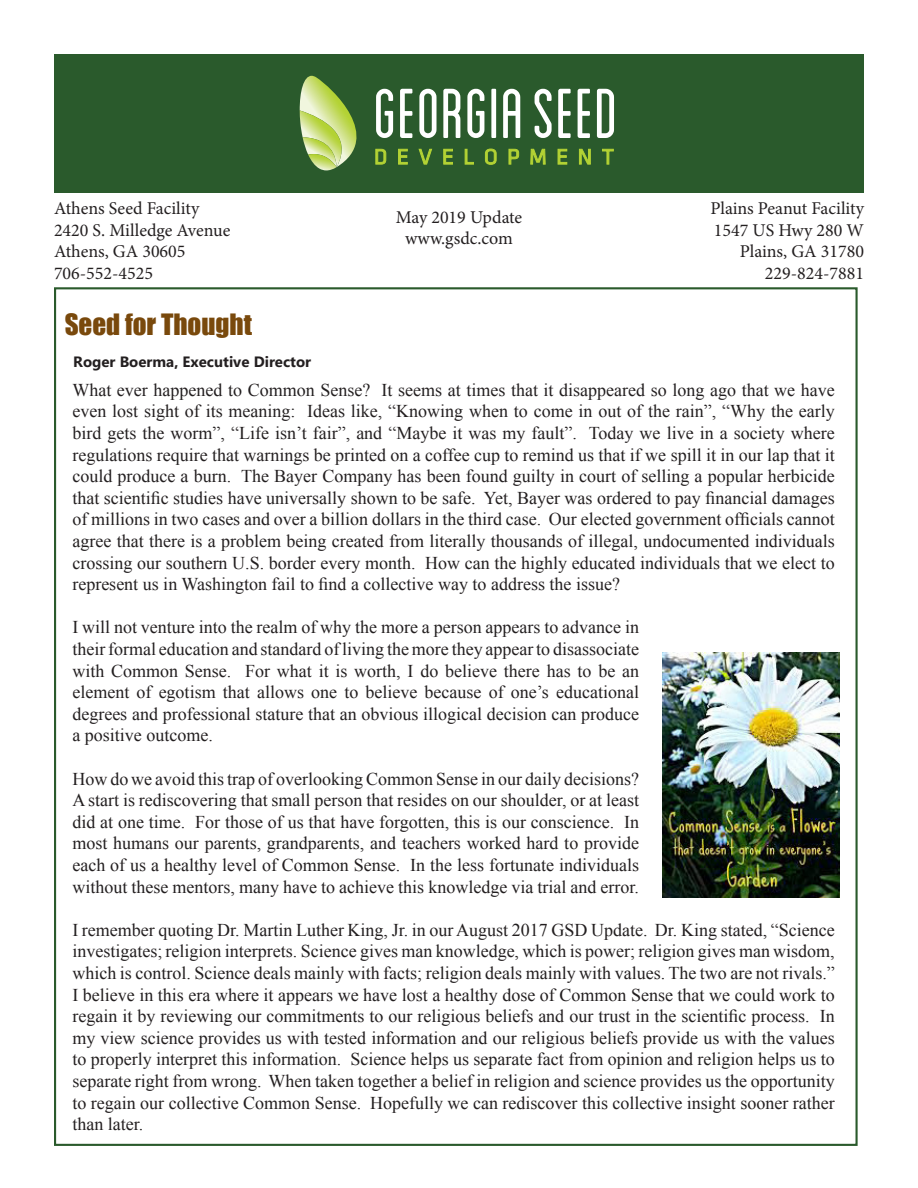
<style>
.page{position:relative;width:918px;height:1188px;background:#fff}
.page>*{position:absolute;margin:0;border:0;box-sizing:border-box;transform-origin:0 0}
.t1{font:27px "Impact";color:#79490c}
.t2{font:18px/21.6px "Times New Roman";color:#231f20;text-align:justify}
.t3{font:18px "Minion Pro";color:#231f20}
.t4{font:700 15px "Microsoft Phags Pa";color:#231f20}
</style>
<div class="page">
<div style="left:54px;top:54px;width:810px;height:138px;background:#2a5a2c"></div>
<svg style="left:419px;top:89px;width:18px;height:49px"></svg>
<svg style="left:443px;top:89px;width:17px;height:49px"></svg>
<svg style="left:467px;top:89px;width:17px;height:49px"></svg>
<svg style="left:491px;top:89px;width:5px;height:49px"></svg>
<svg style="left:503px;top:89px;width:17px;height:49px"></svg>
<svg style="left:535px;top:89px;width:17px;height:49px"></svg>
<svg style="left:558px;top:89px;width:13px;height:49px"></svg>
<svg style="left:578px;top:89px;width:12px;height:49px"></svg>
<svg style="left:597px;top:89px;width:17px;height:49px"></svg>
<svg style="left:419px;top:149px;width:13px;height:16px"></svg>
<svg style="left:443px;top:149px;width:10px;height:16px"></svg>
<svg style="left:465px;top:149px;width:9px;height:16px"></svg>
<svg style="left:485px;top:149px;width:12px;height:16px"></svg>
<svg style="left:509px;top:149px;width:10px;height:16px"></svg>
<svg style="left:530px;top:149px;width:16px;height:16px"></svg>
<svg style="left:558px;top:149px;width:9px;height:16px"></svg>
<svg style="left:579px;top:149px;width:12px;height:16px"></svg>
<svg style="left:602px;top:149px;width:12px;height:16px"></svg>
<svg style="left:300px;top:76px;width:112px;height:94px"></svg>
<img style="left:662px;top:652px;width:177px;height:246px">
<p class="t3" style="left:54px;top:196px;width:147px">Athens Seed Facility</p>
<p class="t3" style="left:54px;top:218px;width:178px">2420 S. Milledge Avenue</p>
<p class="t3" style="left:54px;top:239px;width:133px">Athens, GA 30605</p>
<p class="t3" style="left:54px;top:261px;width:101px">706-552-4525</p>
<p class="t3" style="left:396px;top:205px;width:128px">May 2019 Update</p>
<p class="t3" style="left:405px;top:226px;width:109px">www.gsdc.com</p>
<p class="t3" style="left:710px;top:196px;width:155px">Plains Peanut Facility</p>
<p class="t3" style="left:714px;top:218px;width:152px">1547 US Hwy 280 W</p>
<p class="t3" style="left:740px;top:239px;width:126px">Plains, GA 31780</p>
<p class="t3" style="left:765px;top:261px;width:101px">229-824-7881</p>
<p class="t1" style="left:65px;top:303px;width:189px">Seed for Thought</p>
<p class="t4" style="left:73px;top:351px;width:240px">Roger Boerma, Executive Director</p>
<p class="t2" style="left:72px;top:379px;width:764px">What ever happened to Common Sense? It seems at times that it disappeared so long ago that we have even lost sight of its meaning: Ideas like, “Knowing when to come in out of the rain”, “Why the early bird gets the worm”, “Life isn’t fair”, and “Maybe it was my fault”. Today we live in a society where regulations require that warnings be printed on a coffee cup to remind us that if we spill it in our lap that it could produce a burn. The Bayer Company has been found guilty in court of selling a popular herbicide that scientific studies have universally shown to be safe. Yet, Bayer was ordered to pay financial damages of millions in two cases and over a billion dollars in the third case. Our elected government officials cannot agree that there is a problem being created from literally thousands of illegal, undocumented individuals crossing our southern U.S. border every month. How can the highly educated individuals that we elect to represent us in Washington fail to find a collective way to address the issue?</p>
<p class="t2" style="left:72px;top:616px;width:568px">I will not venture into the realm of why the more a person appears to advance in their formal education and standard of living the more they appear to disassociate with Common Sense. For what it is worth, I do believe there has to be an element of egotism that allows one to believe because of one’s educational degrees and professional stature that an obvious illogical decision can produce a positive outcome.</p>
<p class="t2" style="left:72px;top:768px;width:568px">How do we avoid this trap of overlooking Common Sense in our daily decisions?<br>A start is rediscovering that small person that resides on our shoulder, or at least did at one time. For those of us that have forgotten, this is our conscience. In most humans our parents, grandparents, and teachers worked hard to provide each of us a healthy level of Common Sense. In the less fortunate individuals without these mentors, many have to achieve this knowledge via trial and error.</p>
<p class="t2" style="left:72px;top:919px;width:764px">I remember quoting Dr. Martin Luther King, Jr. in our August 2017 GSD Update. Dr. King stated, “Science investigates; religion interprets. Science gives man knowledge, which is power; religion gives man wisdom, which is control. Science deals mainly with facts; religion deals mainly with values. The two are not rivals.”</p>
<p class="t2" style="left:72px;top:984px;width:764px">I believe in this era where it appears we have lost a healthy dose of Common Sense that we could work to regain it by reviewing our commitments to our religious beliefs and our trust in the scientific process. In my view science provides us with tested information and our religious beliefs provide us with the values to properly interpret this information. Science helps us separate fact from opinion and religion helps us to separate right from wrong. When taken together a belief in religion and science provides us the opportunity to regain our collective Common Sense. Hopefully we can rediscover this collective insight sooner rather than later.</p>
</div>
